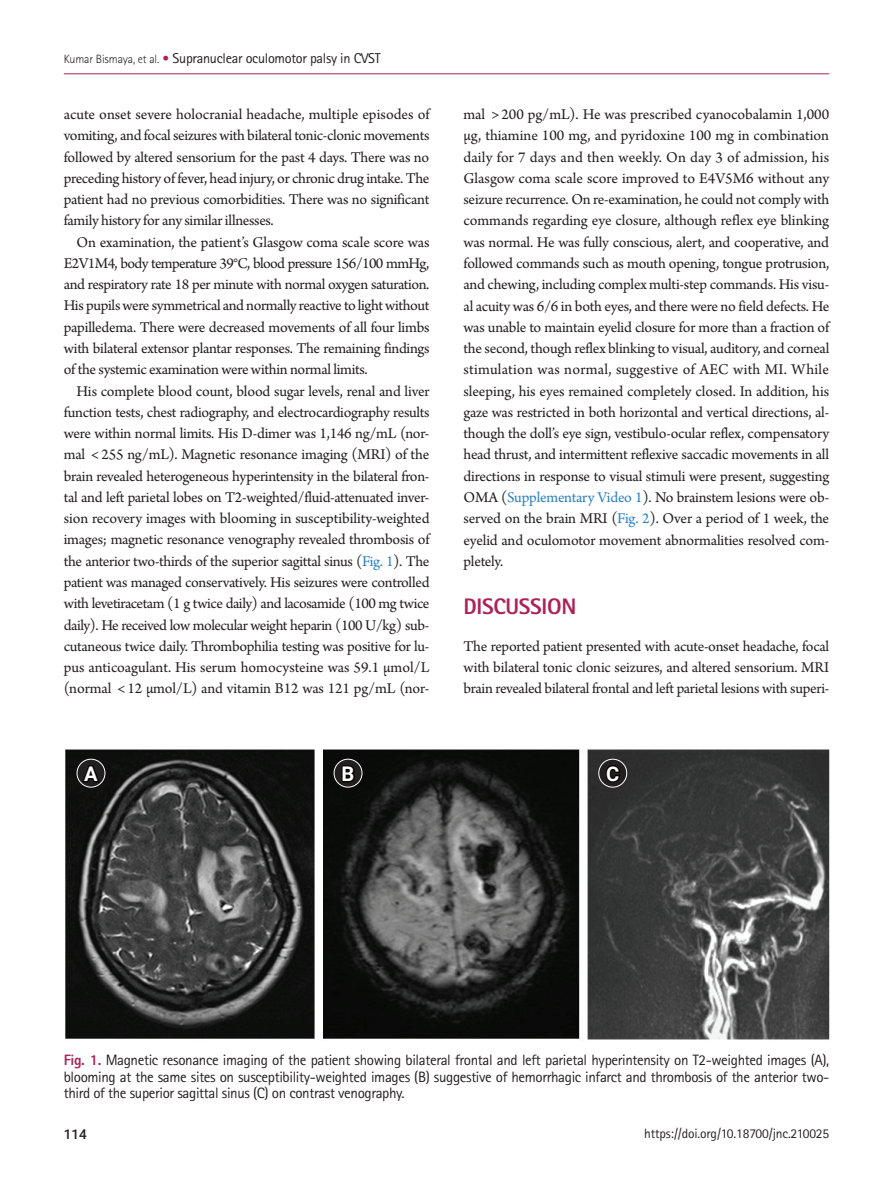
<style>
.page{position:relative;width:893px;height:1191px;background:#fff}
.page>*{position:absolute;margin:0;border:0;box-sizing:border-box;transform-origin:0 0}
.t1{font:800 22.5px "Rotis Sans Serif Std";letter-spacing:-.015em;color:#ad2259}
.t2{font:700 20.25px "Roboto";color:#fff}
.t3{font:15.75px/21.3px "Arno Pro";letter-spacing:-.015em;color:#231f20;text-align:justify}
.t4{font:15px/16.5px "Rotis Sans Serif Std";letter-spacing:-.025em;color:#231f20;text-align:justify}
.t5{font:14.25px "Rotis Sans Serif Std";letter-spacing:-.02em;color:#231f20}
.t6{font:13.5px "Rotis Sans Serif Std";letter-spacing:-.01em;color:#231f20}
.t7{font:500 13.5px "Roboto";color:#231f20}
.s1{font-weight:300;font-size:12px}
.s2{font-size:13.5px;color:#ad2259}
.s3{color:#2a80c3}
.s4{font-weight:800;color:#ad2259}
</style>
<div class="page">
<img style="left:65px;top:749px;width:764px;height:291px">
<svg style="left:77px;top:759px;width:28px;height:28px"></svg>
<div style="left:77px;top:758px;width:28px;height:29px;border:1px solid #fff;border-radius:50%"></div>
<svg style="left:80px;top:764px;width:22px;height:20px"></svg>
<svg style="left:334px;top:759px;width:28px;height:28px"></svg>
<div style="left:334px;top:758px;width:28px;height:29px;border:1px solid #fff;border-radius:50%"></div>
<svg style="left:340px;top:763px;width:17px;height:20px"></svg>
<svg style="left:599px;top:759px;width:28px;height:28px"></svg>
<div style="left:598px;top:758px;width:29px;height:29px;border:1px solid #fff;border-radius:50%"></div>
<svg style="left:604px;top:763px;width:18px;height:21px"></svg>
<hr style="left:64px;top:73px;width:765px;height:1px;background:#ad2259">
<p class="t5" style="left:64px;top:50px;width:318px"><span class="s1">Kumar Bismaya, et al.</span> <span class="s2">•</span> Supranuclear oculomotor palsy in CVST</p>
<p class="t3" style="left:64px;top:104px;width:367px">acute onset severe holocranial headache, multiple episodes of vomiting, and focal seizures with bilateral tonic-clonic movements followed by altered sensorium for the past 4 days. There was no preceding history of fever, head injury, or chronic drug intake. The patient had no previous comorbidities. There was no significant family history for any similar illnesses.</p>
<p class="t3" style="left:64px;top:232px;width:367px;text-indent:13px">On examination, the patient’s Glasgow coma scale score was E2V1M4, body temperature 39°C, blood pressure 156/100 mmHg, and respiratory rate 18 per minute with normal oxygen saturation.<br>His pupils were symmetrical and normally reactive to light without papilledema. There were decreased movements of all four limbs with bilateral extensor plantar responses. The remaining findings of the systemic examination were within normal limits.</p>
<p class="t3" style="left:64px;top:381px;width:367px;text-indent:13px">His complete blood count, blood sugar levels, renal and liver function tests, chest radiography, and electrocardiography results were within normal limits. His D-dimer was 1,146 ng/mL (nor&shy;mal &lt; 255 ng/mL). Magnetic resonance imaging (MRI) of the brain revealed heterogeneous hyperintensity in the bilateral fron&shy;tal and left parietal lobes on T2-weighted/fluid-attenuated inver&shy;sion recovery images with blooming in susceptibility-weighted images; magnetic resonance venography revealed thrombosis of the anterior two-thirds of the superior sagittal sinus (<span class="s3">Fig. 1</span>). The patient was managed conservatively. His seizures were controlled with levetiracetam (1 g twice daily) and lacosamide (100 mg twice daily). He received low molecular weight heparin (100 U/kg) sub&shy;cutaneous twice daily. Thrombophilia testing was positive for lu&shy;pus anticoagulant. His serum homocysteine was 59.1 µmol/L (normal &lt; 12 µmol/L) and vitamin B12 was 121 pg/mL (nor-</p>
<p class="t3" style="left:463px;top:105px;width:367px">mal &gt; 200 pg/mL). He was prescribed cyanocobalamin 1,000 µg, thiamine 100 mg, and pyridoxine 100 mg in combination daily for 7 days and then weekly. On day 3 of admission, his Glasgow coma scale score improved to E4V5M6 without any seizure recurrence. On re-examination, he could not comply with commands regarding eye closure, although reflex eye blinking was normal. He was fully conscious, alert, and cooperative, and followed commands such as mouth opening, tongue protrusion, and chewing, including complex multi-step commands. His visu&shy;al acuity was 6/6 in both eyes, and there were no field defects. He was unable to maintain eyelid closure for more than a fraction of the second, though reflex blinking to visual, auditory, and corneal stimulation was normal, suggestive of AEC with MI. While sleeping, his eyes remained completely closed. In addition, his gaze was restricted in both horizontal and vertical directions, al&shy;though the doll’s eye sign, vestibulo-ocular reflex, compensatory head thrust, and intermittent reflexive saccadic movements in all directions in response to visual stimuli were present, suggesting OMA (<span class="s3">Supplementary Video 1</span>). No brainstem lesions were ob&shy;served on the brain MRI (<span class="s3">Fig. 2</span>). Over a period of 1 week, the eyelid and oculomotor movement abnormalities resolved com&shy;pletely.</p>
<h1 class="t1" style="left:463px;top:592px;width:114px">DISCUSSION</h1>
<p class="t3" style="left:463px;top:636px;width:367px">The reported patient presented with acute-onset headache, focal with bilateral tonic clonic seizures, and altered sensorium. MRI brain revealed bilateral frontal and left parietal lesions with superi-</p>
<p class="t2" style="left:84px;top:759px;width:15px">A</p>
<p class="t2" style="left:342px;top:759px;width:14px">B</p>
<p class="t2" style="left:606px;top:759px;width:15px">C</p>
<p class="t4" style="left:64px;top:1052px;width:767px"><span class="s4">Fig. 1.</span> Magnetic resonance imaging of the patient showing bilateral frontal and left parietal hyperintensity on T2-weighted images (A), blooming at the same sites on susceptibility-weighted images (B) suggestive of hemorrhagic infarct and thrombosis of the anterior two&shy;third of the superior sagittal sinus (C) on contrast venography.</p>
<p class="t7" style="left:64px;top:1124px;width:25px">114</p>
<p class="t6" style="left:644px;top:1125px;width:187px">https://doi.org/10.18700/jnc.210025</p>
</div>
